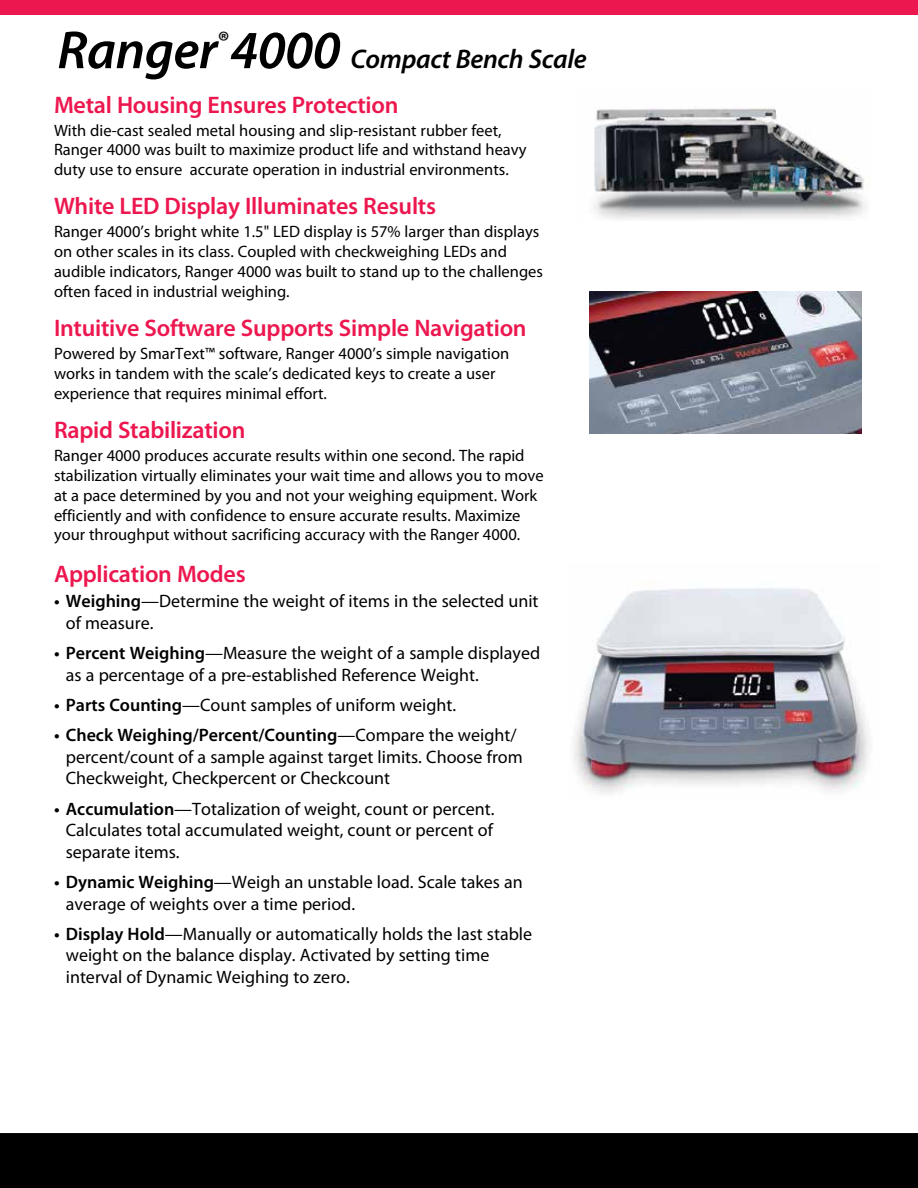
<style>
.page{position:relative;width:918px;height:1188px;background:#fff}
.page>*{position:absolute;margin:0;border:0;box-sizing:border-box;transform-origin:0 0}
.t1{font:italic 600 27px "Myriad Pro";letter-spacing:-.01em;color:#000}
.t2{font:600 24px "Myriad Pro";letter-spacing:-.01em;color:#ed174f}
.t3{font:18px/21.6px "Myriad Pro";color:#000}
.t4{font:16.5px/19.8px "Myriad Pro";color:#000}
.s1{font-size:54px}
.s2{font-weight:600}
</style>
<div class="page">
<div style="left:0;top:0;width:918px;height:15px;background:#ed174f"></div>
<div style="left:0;top:1133px;width:918px;height:55px;background:#000"></div>
<img style="left:574px;top:588px;width:296px;height:205px">
<img style="left:594px;top:108px;width:272px;height:111px">
<img style="left:589px;top:291px;width:272px;height:143px">
<h1 class="t1" style="left:57px;top:42px;width:531px"><span class="s1">Ranger</span>®<span class="s1">4000</span> Compact Bench Scale</h1>
<h2 class="t2" style="left:54px;top:89px;width:346px">Metal Housing Ensures Protection</h2>
<p class="t4" style="left:54px;top:120px;width:474px">With die-cast sealed metal housing and slip-resistant rubber feet,<br>Ranger 4000 was built to maximize product life and withstand heavy duty use to ensure accurate operation in industrial environments.</p>
<h2 class="t2" style="left:54px;top:191px;width:384px">White LED Display Illuminates Results</h2>
<p class="t4" style="left:54px;top:222px;width:491px">Ranger 4000’s bright white 1.5" LED display is 57% larger than displays on other scales in its class. Coupled with checkweighing LEDs and audible indicators, Ranger 4000 was built to stand up to the challenges often faced in industrial weighing.</p>
<h2 class="t2" style="left:54px;top:313px;width:474px">Intuitive Software Supports Simple Navigation</h2>
<p class="t4" style="left:54px;top:344px;width:457px">Powered by SmarText™ software, Ranger 4000’s simple navigation works in tandem with the scale’s dedicated keys to create a user experience that requires minimal effort.</p>
<h2 class="t2" style="left:54px;top:415px;width:193px">Rapid Stabilization</h2>
<p class="t4" style="left:54px;top:445px;width:491px">Ranger 4000 produces accurate results within one second. The rapid stabilization virtually eliminates your wait time and allows you to move at a pace determined by you and not your weighing equipment. Work efficiently and with confidence to ensure accurate results. Maximize your throughput without sacrificing accuracy with the Ranger 4000.</p>
<h2 class="t2" style="left:54px;top:559px;width:193px">Application Modes</h2>
<p class="t3" style="left:66px;top:590px;width:474px;text-indent:-12px"><span class="s2">• Weighing</span>—Determine the weight of items in the selected unit of measure.</p>
<p class="t3" style="left:66px;top:642px;width:476px;text-indent:-12px"><span class="s2">• Percent Weighing</span>—Measure the weight of a sample displayed as a percentage of a pre-established Reference Weight.</p>
<p class="t3" style="left:54px;top:694px;width:404px"><span class="s2">• Parts Counting</span>—Count samples of uniform weight.</p>
<p class="t3" style="left:66px;top:724px;width:458px;text-indent:-12px"><span class="s2">• Check Weighing/Percent/Counting</span>—Compare the weight/ percent/count of a sample against target limits. Choose from<br>Checkweight, Checkpercent or Checkcount</p>
<p class="t3" style="left:66px;top:797px;width:430px;text-align:justify;text-indent:-12px"><span class="s2">• Accumulation</span>—Totalization of weight, count or percent.<br>Calculates total accumulated weight, count or percent of separate items.</p>
<p class="t3" style="left:66px;top:871px;width:459px;text-indent:-12px"><span class="s2">• Dynamic Weighing</span>—Weigh an unstable load. Scale takes an average of weights over a time period.</p>
<p class="t3" style="left:66px;top:923px;width:468px;text-indent:-12px"><span class="s2">• Display Hold</span>—Manually or automatically holds the last stable weight on the balance display. Activated by setting time interval of Dynamic Weighing to zero.</p>
</div>
